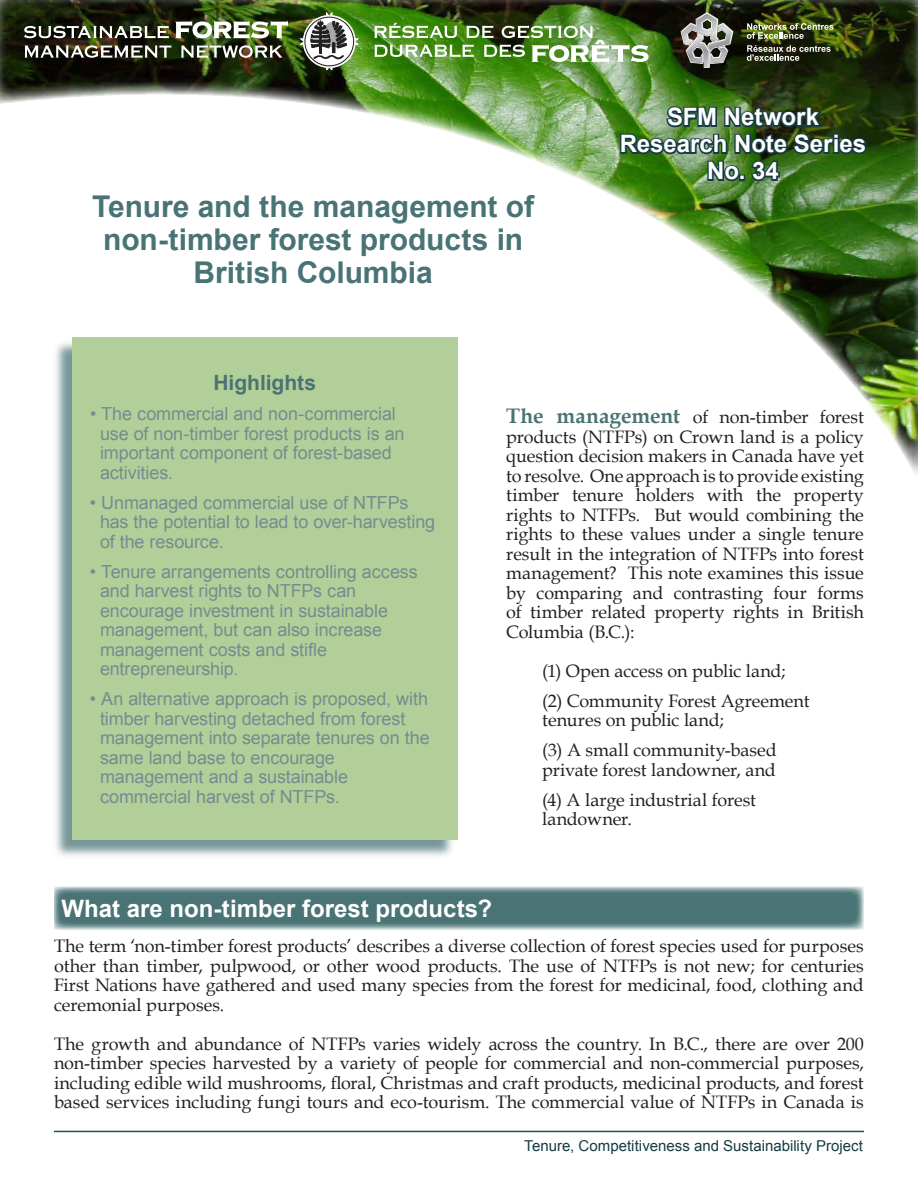
<style>
.page{position:relative;width:918px;height:1188px;background:#fff}
.page>*{position:absolute;margin:0;border:0;box-sizing:border-box;transform-origin:0 0}
.t1{font:700 30px/33px "Arial";color:#497375;text-align:center}
.t2{font:700 24px/27px "Arial";color:#fff;text-align:center}
.t3{font:700 21px "Arial";color:#497375}
.t4{font:18px/19.5px "Book Antiqua";color:#231f20;text-align:justify}
.t5{font:18px/19.5px "Arial";letter-spacing:-.005em;color:#728d8f}
.t6{font:15px "Arial";color:#163b45}
.s1{font-weight:700;font-size:21px;color:#497375}
</style>
<div class="page">
<img style="left:0;top:0;width:918px;height:474px">
<hr style="left:54px;top:1131px;width:810px;height:1px;background:#1b5351">
<img style="left:619px;top:84px;width:250px;height:100px">
<div style="left:52px;top:338px;width:405px;height:523px;background:#497375;opacity:.75"></div>
<div style="left:72px;top:338px;width:386px;height:502px;background:#b3cf99"></div>
<svg style="left:747px;top:23px;width:87px;height:16px"></svg>
<svg style="left:747px;top:45px;width:84px;height:16px"></svg>
<svg style="left:24px;top:26px;width:145px;height:12px"></svg>
<svg style="left:25px;top:45px;width:146px;height:13px"></svg>
<svg style="left:181px;top:45px;width:102px;height:13px"></svg>
<img style="left:175px;top:21px;width:113px;height:18px">
<img style="left:374px;top:23px;width:275px;height:40px">
<svg style="left:300px;top:13px;width:58px;height:57px"></svg>
<svg style="left:681px;top:12px;width:52px;height:56px;background:#73736e"></svg>
<svg style="left:54px;top:886px;width:810px;height:44px;background:#618587"></svg>
<h1 class="t1" style="left:92px;top:191px;width:443px">Tenure and the management of non-timber forest products in<br>British Columbia</h1>
<h2 class="t2" style="left:620px;top:104px;width:248px">SFM Network<br>Research Note Series<br>No. 34</h2>
<p class="t3" style="left:213px;top:369px;width:104px">Highlights</p>
<p class="t5" style="left:100px;top:404px;width:306px;text-indent:-10px">• The commercial and non-commercial use of non-timber forest products is an important component of forest-based activities.</p>
<p class="t5" style="left:100px;top:493px;width:337px;text-indent:-10px">• Unmanaged commercial use of NTFPs has the potential to lead to over-harvesting of the resource.</p>
<p class="t5" style="left:100px;top:562px;width:319px;text-indent:-10px">• Tenure arrangements controlling access and harvest rights to NTFPs can encourage investment in sustainable management, but can also increase management costs and stifle entrepreneurship.</p>
<p class="t5" style="left:100px;top:689px;width:331px;text-indent:-10px">• An alternative approach is proposed, with timber harvesting detached from forest management into separate tenures on the same land base to encourage management and a sustainable commercial harvest of NTFPs.</p>
<p class="t4" style="left:506px;top:407px;width:359px"><span class="s1">The management</span> of non-timber forest products (NTFPs) on Crown land is a policy question decision makers in Canada have yet to resolve. One approach is to provide existing timber tenure holders with the property rights to NTFPs. But would combining the rights to these values under a single tenure result in the integration of NTFPs into forest management? This note examines this issue by comparing and contrasting four forms of timber related property rights in British Columbia (B.C.):</p>
<p class="t4" style="left:542px;top:655px;width:269px;line-height:30px">(1) Open access on public land; (2) Community Forest Agreement</p>
<p class="t4" style="left:542px;top:705px;width:236px;line-height:30px">tenures on public land;<br>(3) A small community-based</p>
<p class="t4" style="left:542px;top:754px;width:235px;line-height:30px">private forest landowner, and (4) A large industrial forest</p>
<p class="t4" style="left:542px;top:809px;width:91px">landowner.</p>
<h2 class="t2" style="left:62px;top:896px;width:432px">What are non-timber forest products?</h2>
<p class="t4" style="left:54px;top:936px;width:811px">The term ‘non-timber forest products’ describes a diverse collection of forest species used for purposes other than timber, pulpwood, or other wood products. The use of NTFPs is not new; for centuries First Nations have gathered and used many species from the forest for medicinal, food, clothing and ceremonial purposes.</p>
<p class="t4" style="left:54px;top:1033px;width:811px">The growth and abundance of NTFPs varies widely across the country. In B.C., there are over 200 non-timber species harvested by a variety of people for commercial and non-commercial purposes, including edible wild mushrooms, floral, Christmas and craft products, medicinal products, and forest based services including fungi tours and eco-tourism. The commercial value of NTFPs in Canada is</p>
<p class="t6" style="left:524px;top:1136px;width:341px">Tenure, Competitiveness and Sustainability Project</p>
</div>
